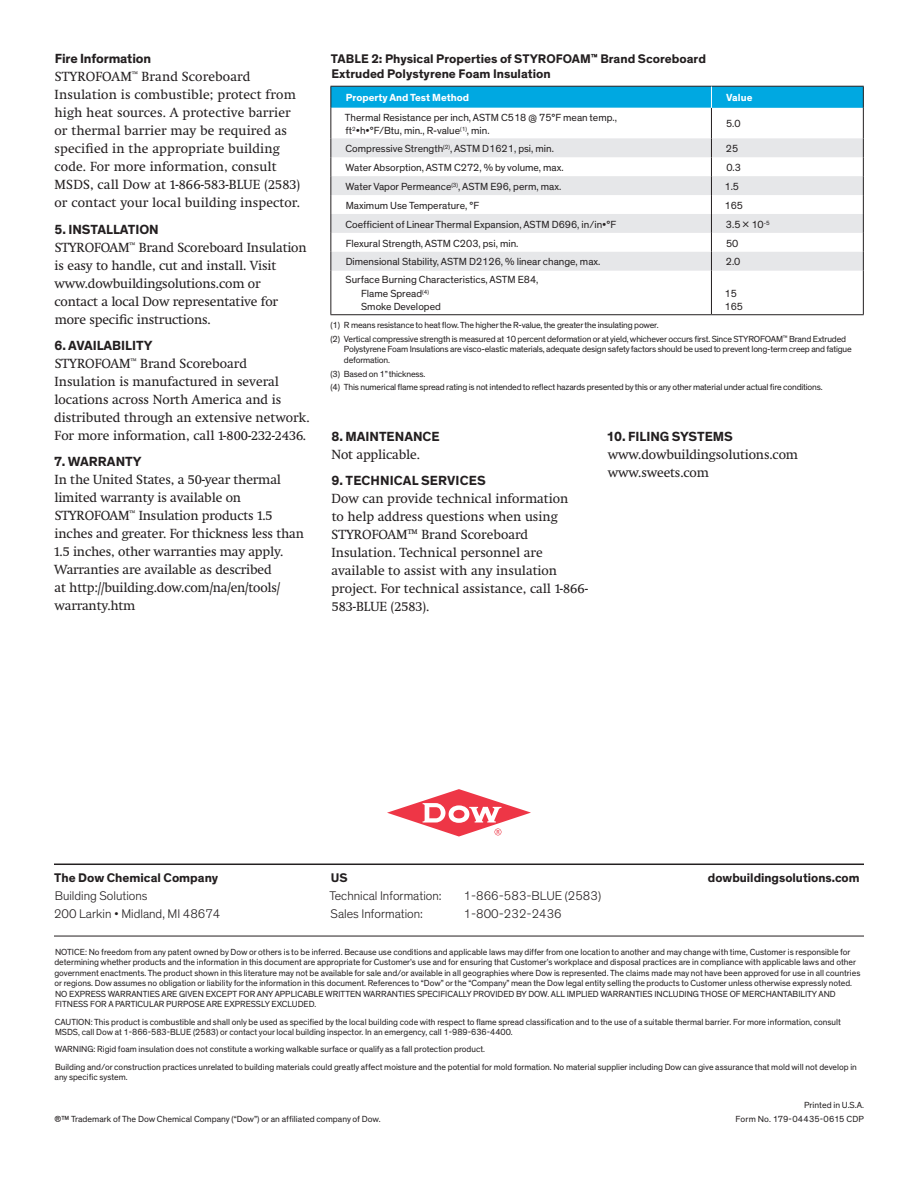
<style>
.page{position:relative;width:918px;height:1188px;background:#fff}
.page>*{position:absolute;margin:0;border:0;box-sizing:border-box;transform-origin:0 0}
.t1{font:13.5px/18px "Swift Neue LT Pro";color:#231f20}
.t2{font:700 13.5px "Dow Corporate";letter-spacing:-.03em;color:#231f20}
.t3{font:700 12.75px "Dow Corporate";color:#231f20}
.t4{font:300 12.75px/18px "Dow Corporate";color:#231f20}
.t5{font:10.5px/13.5px "Dow Corporate";color:#231f20}
.t6{font:700 10.5px "Dow Corporate";color:#fff}
.t7{font:9px/10.5px "Dow Corporate";color:#231f20}
.t8{font:9px/13.8px "Dow Corporate";letter-spacing:-.02em;color:#231f20}
</style>
<div class="page">
<hr style="left:54px;top:936px;width:810px;height:1px;background:#231f20">
<hr style="left:54px;top:864px;width:810px;height:1px;background:#231f20">
<svg style="left:387px;top:789px;width:144px;height:48px"></svg>
<svg style="left:331px;top:138px;width:532px;height:133px;fill:#e6e7e9"></svg>
<hr style="left:330px;top:108px;width:1px;height:30px;background:#231f20">
<hr style="left:711px;top:108px;width:1px;height:30px;background:#231f20">
<hr style="left:863px;top:108px;width:1px;height:30px;background:#231f20">
<svg style="left:330px;top:138px;width:1px;height:133px"></svg>
<svg style="left:711px;top:138px;width:1px;height:133px"></svg>
<svg style="left:863px;top:138px;width:1px;height:133px"></svg>
<hr style="left:330px;top:271px;width:1px;height:43px;background:#231f20">
<hr style="left:711px;top:271px;width:1px;height:43px;background:#231f20">
<hr style="left:863px;top:271px;width:1px;height:43px;background:#231f20">
<svg style="left:330px;top:86px;width:534px;height:22px;background:#05a4da"></svg>
<hr style="left:330px;top:314px;width:381px;height:1px;background:#231f20">
<hr style="left:711px;top:314px;width:153px;height:1px;background:#231f20">
<h1 class="t2" style="left:55px;top:50px;width:98px">Fire Information</h1>
<p class="t1" style="left:54px;top:68px;width:247px">STYROFOAM<sup>™</sup> Brand Scoreboard Insulation is combustible; protect from high heat sources. A protective barrier or thermal barrier may be required as specified in the appropriate building code. For more information, consult MSDS, call Dow at 1-866-583-BLUE (2583) or contact your local building inspector.</p>
<h1 class="t2" style="left:55px;top:221px;width:23px">5. INSTALLATION</h1>
<h1 class="t1" style="left:54px;top:238px;width:254px">STYROFOAM<sup>™</sup> Brand Scoreboard Insulation is easy to handle, cut and install. Visit www.dowbuildingsolutions.com or contact a local Dow representative for more specific instructions.</h1>
<h1 class="t2" style="left:55px;top:337px;width:38px">6. AVAILA</h1>
<h1 class="t2" style="left:112px;top:337px;width:16px">BILIT</h1>
<h1 class="t2" style="left:144px;top:337px;width:10px">Y</h1>
<h1 class="t1" style="left:54px;top:354px;width:257px">STYROFOAM<sup>™</sup> Brand Scoreboard Insulation is manufactured in several locations across North America and is distributed through an extensive network.<br>For more information, call 1-800-232-2436.</h1>
<h1 class="t2" style="left:54px;top:453px;width:36px">7. WARRANT</h1>
<h1 class="t2" style="left:133px;top:453px;width:10px">Y</h1>
<p class="t1" style="left:54px;top:470px;width:251px">In the United States, a 50-year thermal limited warranty is available on STYROFOAM<sup>™</sup> Insulation products 1.5 inches and greater. For thickness less than 1.5 inches, other warranties may apply.<br>Warranties are available as described<br>at http://building.dow.com/na/en/tools/ warranty.htm</p>
<h2 class="t3" style="left:331px;top:50px;width:217px">Table 2: Physical Properties of STYROFOAM</h2>
<h2 class="t3" style="left:591px;top:50px;width:117px"><sup>™</sup> Brand Scoreboard</h2>
<h2 class="t3" style="left:331px;top:66px;width:221px">Extruded Polystyrene Foam Insulation</h2>
<p class="t6" style="left:346px;top:91px;width:125px">Property And Test Method</p>
<p class="t6" style="left:726px;top:91px;width:28px">Value</p>
<p class="t5" style="left:345px;top:111px;width:274px">Thermal Resistance per inch, ASTM C518 @ 75°F mean temp., ft<sup>2</sup>•h•°F/Btu, min., R-value<sup>(1)</sup>, min.</p>
<p class="t5" style="left:726px;top:117px;width:16px">5.0</p>
<p class="t5" style="left:345px;top:142px;width:210px">Compressive Strength<sup>(2)</sup>, ASTM D1621, psi, min.</p>
<p class="t5" style="left:726px;top:142px;width:14px">25</p>
<p class="t5" style="left:346px;top:161px;width:220px">Water Absorption, ASTM C272, % by volume, max.</p>
<p class="t5" style="left:726px;top:161px;width:16px">0.3</p>
<p class="t5" style="left:346px;top:180px;width:217px">Water Vapor Permeance<sup>(3)</sup>, ASTM E96, perm, max.</p>
<p class="t5" style="left:724px;top:180px;width:16px">1.5</p>
<p class="t5" style="left:346px;top:199px;width:135px">Maximum Use Temperature, °F</p>
<p class="t5" style="left:724px;top:199px;width:20px">165</p>
<p class="t5" style="left:345px;top:218px;width:272px">Coefficient of Linear Thermal Expansion, ASTM D696, in/in•°F</p>
<p class="t5" style="left:726px;top:218px;width:45px">3.5 x 10<sup>-5</sup></p>
<p class="t5" style="left:346px;top:237px;width:174px">Flexural Strength, ASTM C203, psi, min.</p>
<p class="t5" style="left:726px;top:237px;width:14px">50</p>
<p class="t5" style="left:346px;top:255px;width:256px">Dimensional Stability, ASTM D2126, % linear change, max.</p>
<p class="t5" style="left:726px;top:255px;width:16px">2.0</p>
<p class="t5" style="left:361px;top:273px;width:179px;text-indent:-16px">Surface Burning Characteristics, ASTM E84,<br>Flame Spread<sup>(4)<br></sup>Smoke Developed</p>
<p class="t5" style="left:724px;top:287px;width:20px">15<br>165</p>
<p class="t8" style="left:330px;top:318px;width:517px">(1) R means resistance to heat flow. The higher the R-value, the greater the insulating power.<br>(2) Vertical compressive strength is measured at 10 percent deformation or at yield, whichever occurs first. Since STYROFOAM<sup>™</sup> Brand Extruded</p>
<p class="t8" style="left:344px;top:344px;width:509px;line-height:10.5px">Polystyrene Foam Insulations are visco-elastic materials, adequate design safety factors should be used to prevent long-term creep and fatigue deformation.</p>
<p class="t8" style="left:330px;top:367px;width:494px">(3) Based on 1” thickness.<br>(4) This numerical flame spread rating is not intended to reflect hazards presented by this or any other material under actual fire conditions.</p>
<h1 class="t2" style="left:332px;top:428px;width:24px">8. MAINTENANCE</h1>
<h1 class="t1" style="left:332px;top:446px;width:90px">Not applicable.</h1>
<h1 class="t2" style="left:332px;top:472px;width:24px">9. TECHNICAL</h1>
<h1 class="t2" style="left:421px;top:472px;width:10px">SER</h1>
<h1 class="t2" style="left:447px;top:472px;width:17px">VICES</h1>
<p class="t1" style="left:331px;top:489px;width:258px">Dow can provide technical information<br>to help address questions when using STYROFOAM™ Brand Scoreboard Insulation. Technical personnel are available to assist with any insulation project. For technical assistance, call 1-866- 583-BLUE (2583).</p>
<h1 class="t2" style="left:606px;top:428px;width:29px">10. FILIN</h1>
<h1 class="t2" style="left:660px;top:428px;width:39px">G SYSTEMS</h1>
<h1 class="t1" style="left:608px;top:445px;width:192px">www.dowbuildingsolutions.com www.sweets.com</h1>
<h2 class="t3" style="left:54px;top:870px;width:166px">The Dow Chemical Company</h2>
<h2 class="t4" style="left:54px;top:887px;width:168px">Building Solutions<br>200 Larkin • Midland, MI 48674</h2>
<p class="t7" style="left:54px;top:947px;width:808px">NOTICE: No freedom from any patent owned by Dow or others is to be inferred. Because use conditions and applicable laws may differ from one location to another and may change with time, Customer is responsible for determining whether products and the information in this document are appropriate for Customer’s use and for ensuring that Customer’s workplace and disposal practices are in compliance with applicable laws and other government enactments. The product shown in this literature may not be available for sale and/or available in all geographies where Dow is represented. The claims made may not have been approved for use in all countries or regions. Dow assumes no obligation or liability for the information in this document. References to “Dow” or the “Company” mean the Dow legal entity selling the products to Customer unless otherwise expressly noted.<br>NO EXPRESS WARRANTIES ARE GIVEN EXCEPT FOR ANY APPLICABLE WRITTEN WARRANTIES SPECIFICALLY PROVIDED BY DOW. ALL IMPLIED WARRANTIES INCLUDING THOSE OF MERCHANTABILITY AND FITNESS FOR A PARTICULAR PURPOSE ARE EXPRESSLY EXCLUDED.</p>
<p class="t7" style="left:55px;top:1017px;width:788px">CAUTION: This product is combustible and shall only be used as specified by the local building code with respect to flame spread classification and to the use of a suitable thermal barrier. For more information, consult<br>MSDS, call Dow at 1-866-583-BLUE (2583) or contact your local building inspector. In an emergency, call 1-989-636-4400.</p>
<p class="t7" style="left:55px;top:1041px;width:804px;line-height:17.2px">WARNING: Rigid foam insulation does not constitute a working walkable surface or qualify as a fall protection product.<br>Building and/or construction practices unrelated to building materials could greatly affect moisture and the potential for mold formation. No material supplier including Dow can give assurance that mold will not develop in</p>
<p class="t7" style="left:55px;top:1072px;width:75px">any specific system.</p>
<h2 class="t3" style="left:331px;top:870px;width:18px">US</h2>
<h2 class="t4" style="left:329px;top:887px;width:114px">Technical Information:</h2>
<h2 class="t4" style="left:463px;top:887px;width:139px">1-866-583-BLUE (2583)</h2>
<h2 class="t4" style="left:331px;top:905px;width:94px">Sales Information:</h2>
<h2 class="t4" style="left:463px;top:905px;width:100px">1-800-232-2436</h2>
<h2 class="t3" style="left:708px;top:870px;width:153px">dowbuildingsolutions.com</h2>
<p class="t7" style="left:54px;top:1114px;width:328px">®™ Trademark of The Dow Chemical Company (“Dow”) or an affiliated company of Dow.</p>
<p class="t7" style="left:735px;top:1098px;width:130px;line-height:13.8px;text-align:right">Printed in U.S.A.<br>Form No. 179-04435-0615 CDP</p>
</div>
